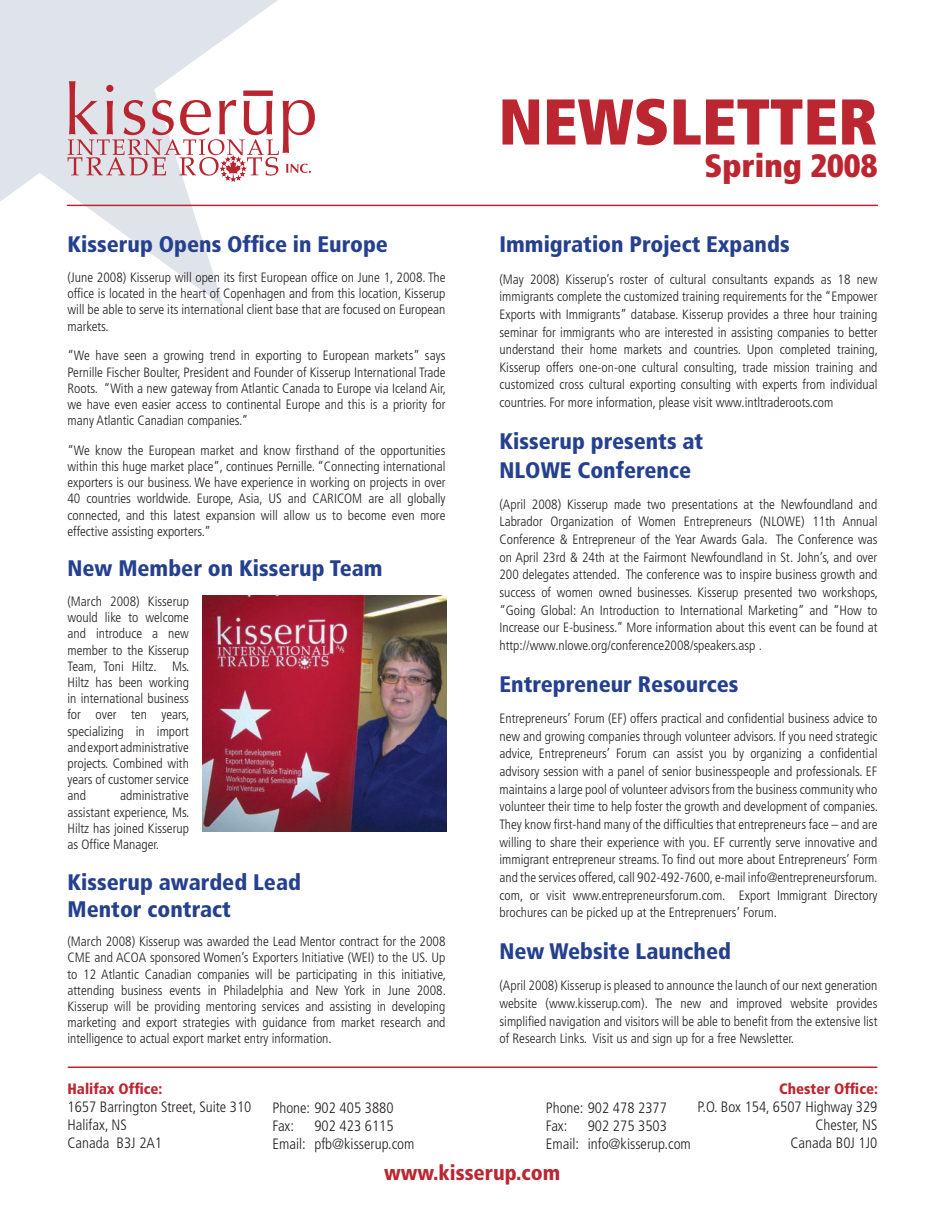
<style>
.page{position:relative;width:945px;height:1215px;background:#fff}
.page>*{position:absolute;margin:0;border:0;box-sizing:border-box;transform-origin:0 0}
.t1{font:900 condensed 64.5px "Frutiger";color:#bc2630}
.t2{font:900 condensed 32.25px "Frutiger";color:#bc2630}
.t3{font:900 condensed 22.5px/27px "Frutiger";color:#25408f}
.t4{font:900 condensed 21px "Frutiger";color:#bc2630}
.t5{font:300 condensed 15px/18px "Frutiger";color:#231f20}
.t6{font:900 condensed 15px "Frutiger";color:#bc2630}
.t7{font:300 condensed 13.5px/16.2px "Frutiger";color:#231f20;text-align:justify}
</style>
<div class="page">
<hr style="left:68px;top:1066px;width:809px;height:2px;background:#bc2630">
<svg style="left:0;top:0;width:278px;height:307px;fill:#dfe3ea"></svg>
<svg style="left:68px;top:81px;width:247px;height:101px"></svg>
<hr style="left:68px;top:205px;width:810px;height:1px;background:#bc2630">
<img style="left:202px;top:596px;width:245px;height:235px">
<p class="t3" style="left:68px;top:231px;width:322px">Kisserup Opens Office in Europe</p>
<p class="t7" style="left:68px;top:269px;width:380px">(June 2008) Kisserup will open its first European office on June 1, 2008. The office is located in the heart of Copenhagen and from this location, Kisserup will be able to serve its international client base that are focused on European markets.</p>
<p class="t7" style="left:68px;top:348px;width:380px">“We have seen a growing trend in exporting to European markets” says Pernille Fischer Boulter, President and Founder of Kisserup International Trade Roots. “With a new gateway from Atlantic Canada to Europe via Iceland Air, we have even easier access to continental Europe and this is a priority for many Atlantic Canadian companies.”</p>
<p class="t7" style="left:68px;top:442px;width:380px">“We know the European market and know firsthand of the opportunities within this huge market place”, continues Pernille. “Connecting international exporters is our business. We have experience in working on projects in over 40 countries worldwide. Europe, Asia, US and CARICOM are all globally connected, and this latest expansion will allow us to become even more effective assisting exporters.”</p>
<p class="t3" style="left:68px;top:555px;width:317px">New Member on Kisserup Team</p>
<p class="t7" style="left:68px;top:593px;width:123px">(March 2008) Kisserup would like to welcome and introduce a new member to the Kisserup Team, Toni Hiltz. Ms.<br>Hiltz has been working in international business for over ten years, specializing in import and export administrative projects. Combined with years of customer service and</p>
<p class="t7" style="left:68px;top:788px;width:123px;text-indent:53px">administrative assistant experience, Ms.<br>Hiltz has joined Kisserup as Office Manager.</p>
<p class="t3" style="left:68px;top:868px;width:235px">Kisserup awarded Lead<br>Mentor contract</p>
<p class="t7" style="left:68px;top:934px;width:380px">(March 2008) Kisserup was awarded the Lead Mentor contract for the 2008<br>CME and ACOA sponsored Women’s Exporters Initiative (WEI) to the US. Up to 12 Atlantic Canadian companies will be participating in this initiative, attending business events in Philadelphia and New York in June 2008.<br>Kisserup will be providing mentoring services and assisting in developing marketing and export strategies with guidance from market research and intelligence to actual export market entry information.</p>
<p class="t6" style="left:68px;top:1080px;width:97px">Halifax Office:</p>
<p class="t5" style="left:68px;top:1099px;width:186px">1657 Barrington Street, Suite 310</p>
<p class="t5" style="left:68px;top:1117px;width:96px">Halifax, NS<br>Canada B3J 2A1</p>
<p class="t5" style="left:272px;top:1099px;width:123px">Phone: 902 405 3880</p>
<p class="t5" style="left:272px;top:1117px;width:23px">Fax:</p>
<p class="t5" style="left:314px;top:1117px;width:81px">902 423 6115</p>
<p class="t5" style="left:272px;top:1135px;width:144px">Email: pfb@kisserup.com</p>
<p class="t1" style="left:499px;top:83px;width:380px">NEWSLETTER</p>
<p class="t2" style="left:705px;top:146px;width:174px">Spring 2008</p>
<p class="t3" style="left:500px;top:231px;width:292px">Immigration Project Expands</p>
<p class="t7" style="left:500px;top:270px;width:380px;line-height:17.7px">(May 2008) Kisserup’s roster of cultural consultants expands as 18 new immigrants complete the customized training requirements for the “Empower Exports with Immigrants” database. Kisserup provides a three hour training seminar for immigrants who are interested in assisting companies to better understand their home markets and countries. Upon completed training, Kisserup offers one-on-one cultural consulting, trade mission training and customized cross cultural exporting consulting with experts from individual countries. For more information, please visit www.intltraderoots.com</p>
<p class="t3" style="left:500px;top:427px;width:205px;line-height:28.5px">Kisserup presents at<br>NLOWE Conference</p>
<p class="t7" style="left:500px;top:495px;width:380px;line-height:17.7px">(April 2008) Kisserup made two presentations at the Newfoundland and Labrador Organization of Women Entrepreneurs (NLOWE) 11th Annual Conference &amp; Entrepreneur of the Year Awards Gala. The Conference was on April 23rd &amp; 24th at the Fairmont Newfoundland in St. John’s, and over 200 delegates attended. The conference was to inspire business growth and success of women owned businesses. Kisserup presented two workshops, “Going Global: An Introduction to International Marketing” and “How to Increase our E-business.” More information about this event can be found at http://www.nlowe.org/conference2008/speakers.asp .</p>
<p class="t3" style="left:500px;top:670px;width:240px">Entrepreneur Resources</p>
<p class="t7" style="left:500px;top:710px;width:380px;line-height:17.7px">Entrepreneurs’ Forum (EF) offers practical and confidential business advice to new and growing companies through volunteer advisors. If you need strategic advice, Entrepreneurs’ Forum can assist you by organizing a confidential advisory session with a panel of senior businesspeople and professionals. EF maintains a large pool of volunteer advisors from the business community who volunteer their time to help foster the growth and development of companies.<br>They know first-hand many of the difficulties that entrepreneurs face – and are willing to share their experience with you. EF currently serve innovative and immigrant entrepreneur streams. To find out more about Entrepreneurs’ Form and the services offered, call 902-492-7600, e-mail info@entrepreneursforum. com, or visit www.entrepreneursforum.com. Export Immigrant Directory brochures can be picked up at the Entreprenuers’ Forum.</p>
<p class="t3" style="left:500px;top:938px;width:233px">New Website Launched</p>
<p class="t7" style="left:500px;top:977px;width:379px;line-height:17.7px">(April 2008) Kisserup is pleased to announce the launch of our next generation website (www.kisserup.com). The new and improved website provides simplified navigation and visitors will be able to benefit from the extensive list of Research Links. Visit us and sign up for a free Newsletter.</p>
<p class="t5" style="left:546px;top:1099px;width:123px">Phone: 902 478 2377</p>
<p class="t5" style="left:546px;top:1117px;width:23px">Fax:</p>
<p class="t5" style="left:588px;top:1117px;width:81px">902 275 3503</p>
<p class="t5" style="left:546px;top:1135px;width:147px">Email: info@kisserup.com</p>
<p class="t6" style="left:779px;top:1080px;width:100px">Chester Office:</p>
<p class="t5" style="left:697px;top:1098px;width:182px">P.O. Box 154, 6507 Highway 329</p>
<p class="t5" style="left:816px;top:1116px;width:63px">Chester, NS</p>
<p class="t5" style="left:790px;top:1134px;width:89px">Canada B0J 1J0</p>
<p class="t4" style="left:384px;top:1160px;width:178px">www.kisserup.com</p>
</div>
